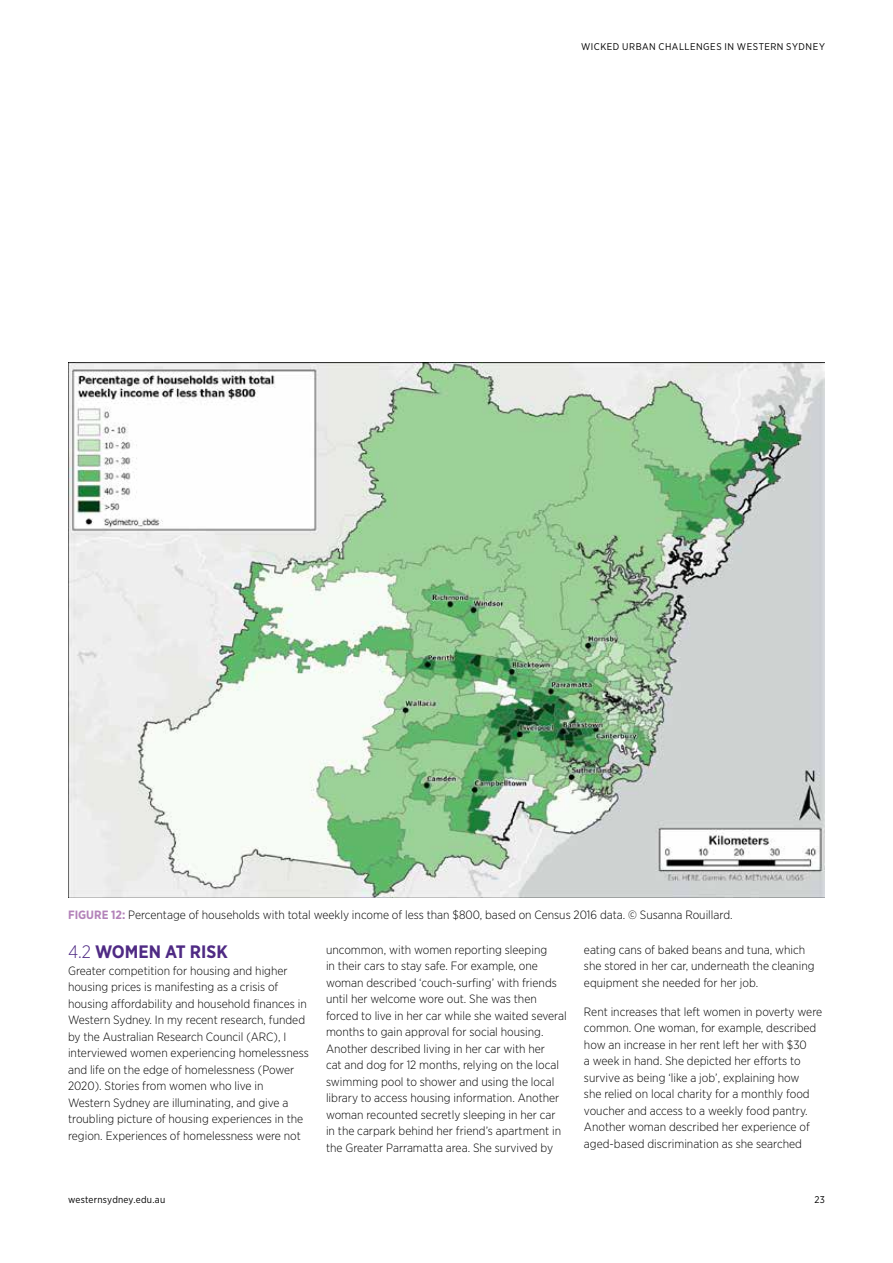
<style>
.page{position:relative;width:893px;height:1263px;background:#fff}
.page>*{position:absolute;margin:0;border:0;box-sizing:border-box;transform-origin:0 0}
.t1{font:700 18px "Gotham Narrow";color:#4f2a84}
.t2{font:300 12px/16.5px "Gotham Narrow";color:#000}
.t3{font:9.75px "Gotham Narrow";letter-spacing:.05em;color:#000}
.t4{font:9.75px "Gotham Narrow";letter-spacing:.025em;color:#000}
.s1{font-weight:700;color:#b382b9}
.s2{font-weight:300}
</style>
<div class="page">
<img style="left:68px;top:362px;width:757px;height:535px">
<p class="t3" style="left:581px;top:41px;width:245px">WICKED URBAN CHALLENGES IN WESTERN SYDNEY</p>
<p class="t2" style="left:68px;top:906px;width:666px"><span class="s1">FIGURE 12:</span> Percentage of households with total weekly income of less than $800, based on Census 2016 data. © Susanna Rouillard.</p>
<h1 class="t1" style="left:68px;top:940px;width:161px"><span class="s2">4.2</span> WOMEN AT RISK</h1>
<p class="t2" style="left:68px;top:962px;width:242px">Greater competition for housing and higher housing prices is manifesting as a crisis of housing affordability and household finances in Western Sydney. In my recent research, funded by the Australian Research Council (ARC), I interviewed women experiencing homelessness and life on the edge of homelessness (Power 2020). Stories from women who live in Western Sydney are illuminating, and give a troubling picture of housing experiences in the region. Experiences of homelessness were not</p>
<p class="t4" style="left:68px;top:1193px;width:99px">westernsydney.edu.au</p>
<p class="t2" style="left:326px;top:941px;width:242px">uncommon, with women reporting sleeping<br>in their cars to stay safe. For example, one woman described ‘couch-surfing’ with friends until her welcome wore out. She was then forced to live in her car while she waited several months to gain approval for social housing.<br>Another described living in her car with her<br>cat and dog for 12 months, relying on the local swimming pool to shower and using the local library to access housing information. Another woman recounted secretly sleeping in her car in the carpark behind her friend’s apartment in the Greater Parramatta area. She survived by</p>
<p class="t2" style="left:584px;top:941px;width:232px">eating cans of baked beans and tuna, which she stored in her car, underneath the cleaning equipment she needed for her job.</p>
<p class="t2" style="left:584px;top:1003px;width:240px">Rent increases that left women in poverty were common. One woman, for example, described how an increase in her rent left her with $30<br>a week in hand. She depicted her efforts to survive as being ‘like a job’, explaining how<br>she relied on local charity for a monthly food voucher and access to a weekly food pantry.<br>Another woman described her experience of aged-based discrimination as she searched</p>
<p class="t3" style="left:814px;top:1193px;width:12px">23</p>
</div>
